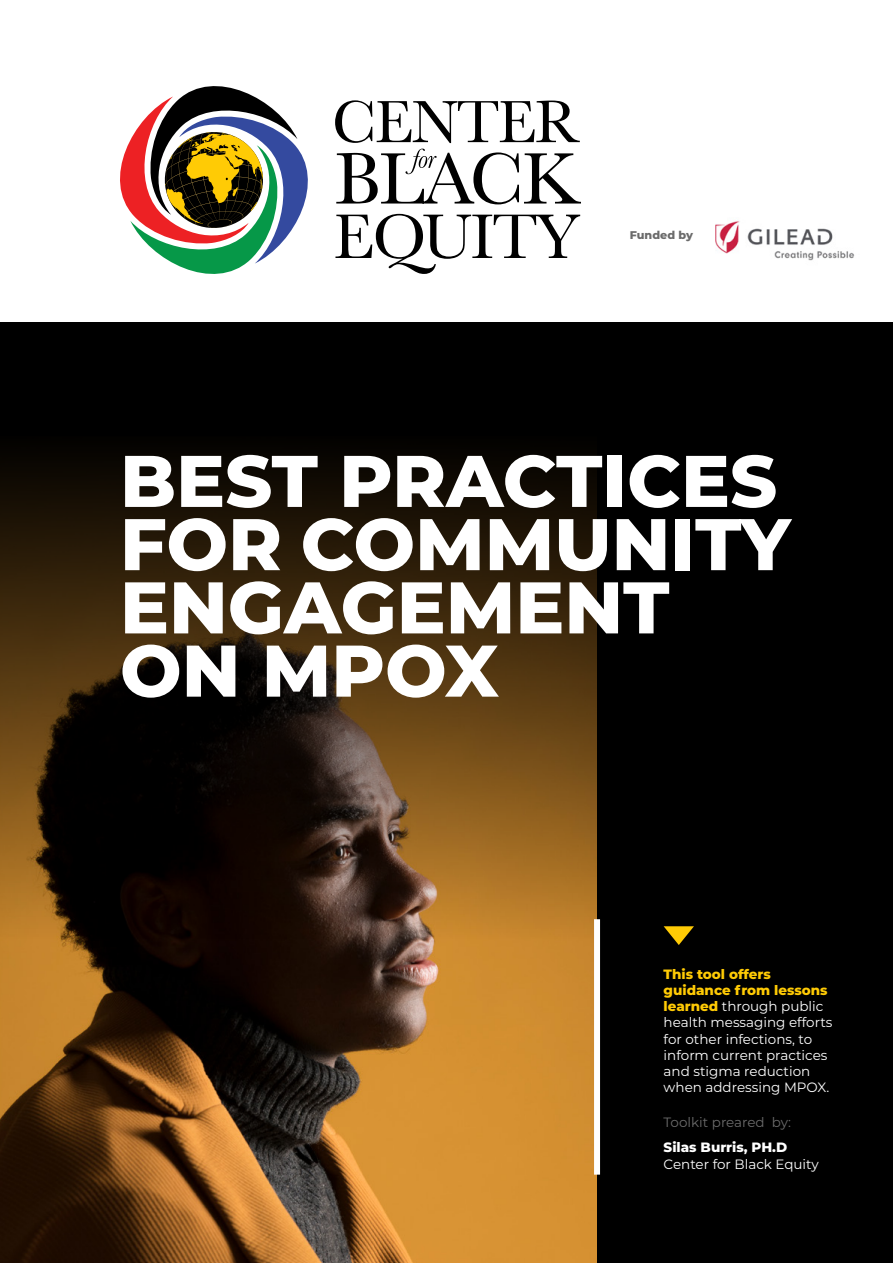
<style>
.page{position:relative;width:893px;height:1263px;background:#fff}
.page>*{position:absolute;margin:0;border:0;box-sizing:border-box;transform-origin:0 0}
.t1{font:800 72.9px/63.3px "Montserrat";color:#fff}
.t2{font:13.5px/16.2px "Montserrat";color:#fff}
.t3{font:13.5px "Montserrat";color:#6b6b6b}
.t4{font:800 13.5px "Montserrat";color:#fff}
.t5{font:800 11.1px "Montserrat";color:#6b6b6b}
.s1{font-weight:800;color:#ffcb05}
</style>
<div class="page">
<div style="left:0;top:322px;width:893px;height:941px;background:#000"></div>
<img style="left:0;top:463px;width:597px;height:800px">
<svg style="left:120px;top:86px;width:188px;height:188px"></svg>
<svg style="left:335px;top:214px;width:245px;height:60px"></svg>
<svg style="left:335px;top:100px;width:245px;height:43px"></svg>
<svg style="left:336px;top:149px;width:245px;height:55px"></svg>
<div style="left:594px;top:919px;width:6px;height:255px;background:#fff"></div>
<svg style="left:664px;top:926px;width:30px;height:19px"></svg>
<img style="left:715px;top:221px;width:140px;height:40px">
<p class="t5" style="left:630px;top:227px;width:65px">Funded by</p>
<h1 class="t1" style="left:120px;top:445px;width:672px">BEST PRACTICES<br>FOR COMMUNITY<br>ENGAGEMENT<br>ON MPOX</h1>
<p class="t2" style="left:664px;top:965px;width:170px"><span class="s1">This tool offers guidance from lessons learned</span> through public health messaging efforts for other infections, to inform current practices and stigma reduction when addressing MPOX.</p>
<p class="t3" style="left:664px;top:1113px;width:129px">Toolkit preared by:</p>
<p class="t4" style="left:664px;top:1138px;width:125px">Silas Burris, PH.D</p>
<p class="t2" style="left:664px;top:1155px;width:157px">Center for Black Equity</p>
</div>
